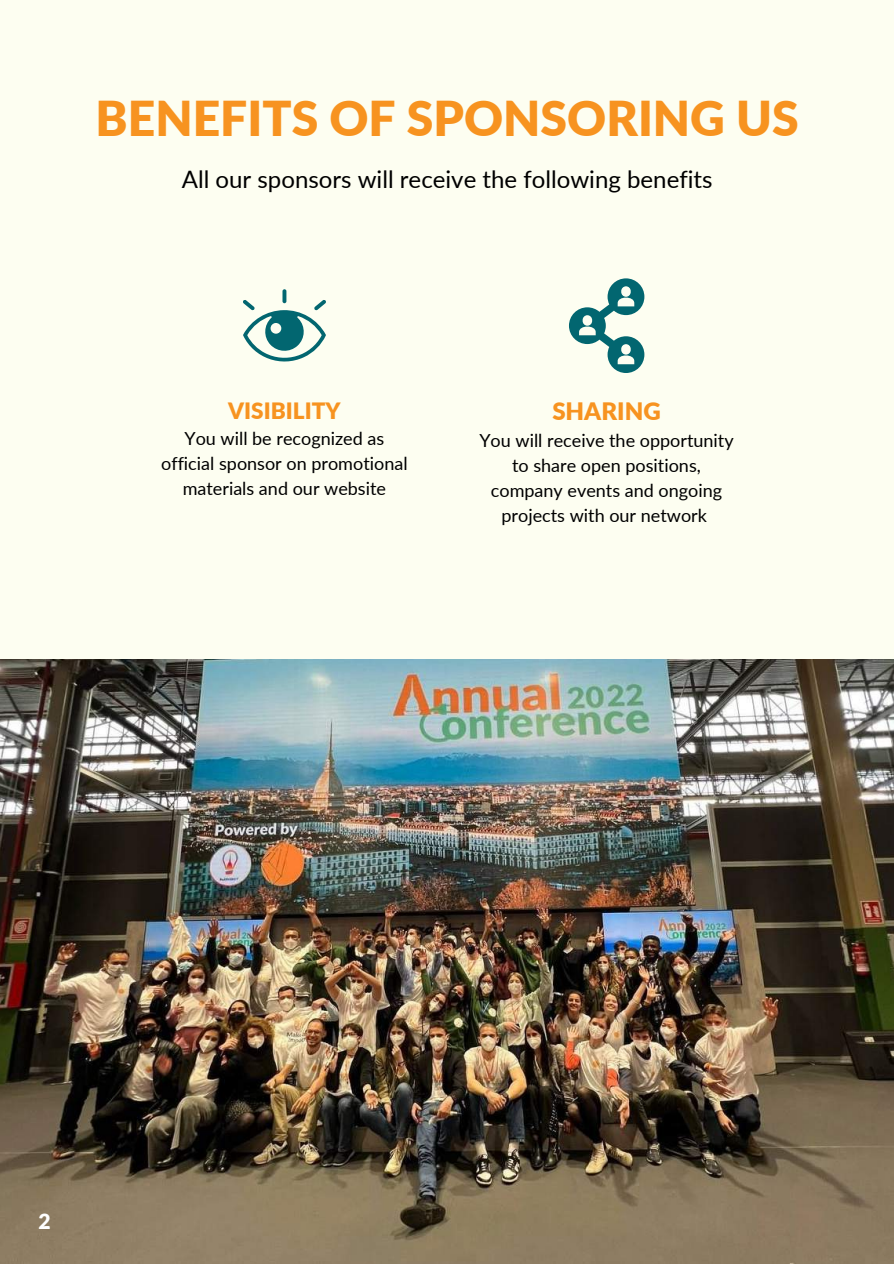
<style>
.page{position:relative;width:894px;height:1264px;background:#fff}
.page>*{position:absolute;margin:0;border:0;box-sizing:border-box;transform-origin:0 0}
.t1{font:900 48px "Lato";color:#f79320}
.t2{font:24px "Lato";color:#000}
.t3{font:900 24px "Lato";color:#f79320}
.t4{font:900 22.5px "Lato";color:#f79320}
.t5{font:900 21px "Lato";color:#fff}
.t6{font:18px/24.8px "Lato";color:#000;text-align:center}
</style>
<div class="page">
<div style="left:0;top:0;width:893px;height:1263px;background:#fdfef1"></div>
<svg style="left:243px;top:300px;width:83px;height:61px"></svg>
<svg style="left:282px;top:289px;width:4px;height:14px"></svg>
<svg style="left:569px;top:278px;width:75px;height:95px"></svg>
<img style="left:0;top:659px;width:893px;height:604px">
<h1 class="t1" style="left:96px;top:89px;width:704px">BENEFITS OF SPONSORING US</h1>
<h2 class="t2" style="left:182px;top:165px;width:532px">All our sponsors will receive the following benefits</h2>
<p class="t4" style="left:228px;top:397px;width:114px">VISIBILITY</p>
<p class="t6" style="left:161px;top:426px;width:248px">You will be recognized as official sponsor on promotional materials and our website</p>
<h2 class="t3" style="left:552px;top:396px;width:110px">SHARING</h2>
<p class="t6" style="left:479px;top:428px;width:256px">You will receive the opportunity to share open positions, company events and ongoing projects with our network</p>
<p class="t5" style="left:39px;top:1208px;width:14px">2</p>
</div>
